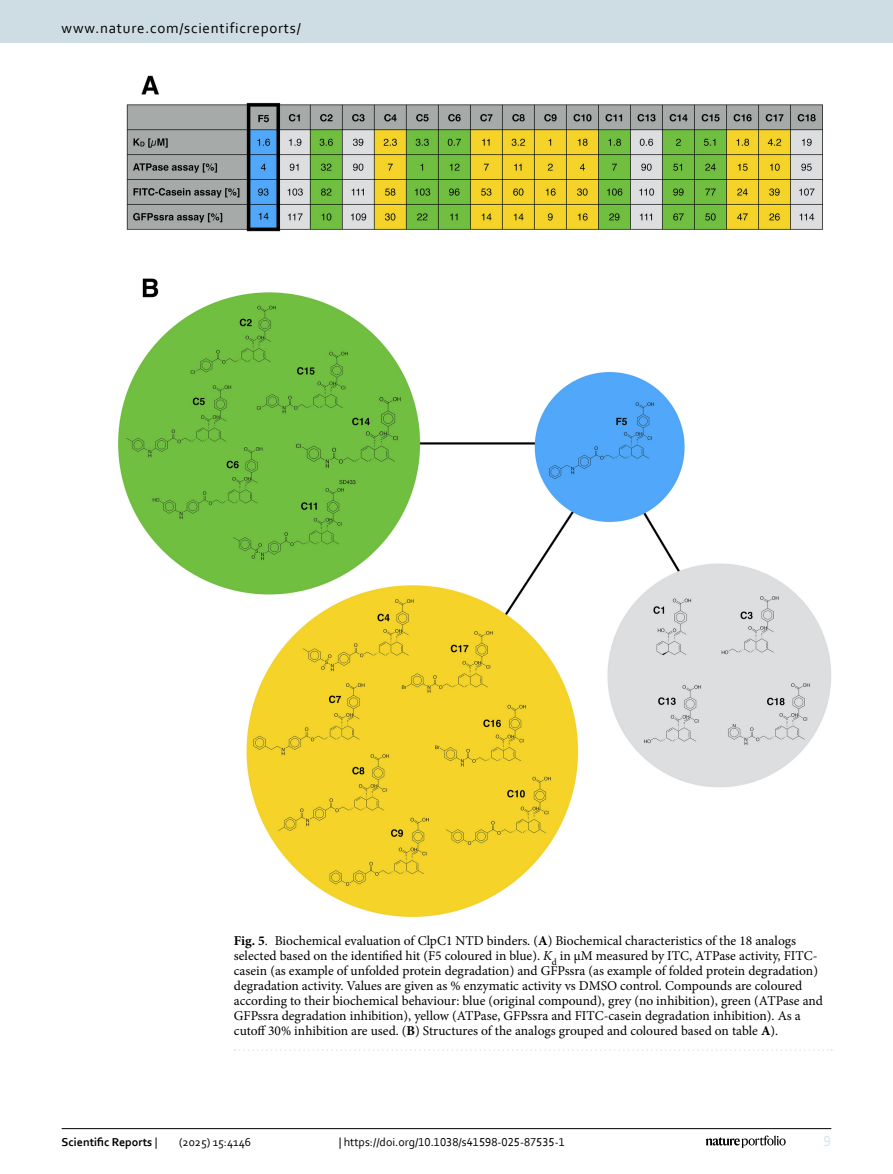
<style>
.page{position:relative;width:893px;height:1174px;background:#fff}
.page>*{position:absolute;margin:0;border:0;box-sizing:border-box;transform-origin:0 0}
.t1{font:15px "Corbel";letter-spacing:.05em;color:#000}
.t2{font:15px "Corbel";color:#d9e4eb}
.Figure_Caption{font:13.5px/15px "Minion Pro";color:#000}
.t3{font:12px "Corbel";color:#000}
.t4{font:700 12px "Corbel";color:#000}
.s1{font-weight:700}
.s2{font-style:italic}
.s3{font-weight:400}
</style>
<div class="page">
<img style="left:118px;top:76px;width:713px;height:841px">
<svg style="left:235px;top:1049px;width:597px;height:1px"></svg>
<hr style="left:62px;top:1128px;width:769px;height:1px;background:#000">
<svg style="left:706px;top:1135px;width:80px;height:12px"></svg>
<div style="left:0;top:0;width:893px;height:43px;background:#cedde4"></div>
<p class="t1" style="left:62px;top:18px;width:241px">www.nature.com/scientificreports/</p>
<p class="Figure_Caption" style="left:234px;top:933px;width:591px"><span class="s1">Fig. 5</span>. Biochemical evaluation of ClpC1 NTD binders. (<span class="s1">A</span>) Biochemical characteristics of the 18 analogs selected based on the identified hit (F5 coloured in blue). <span class="s2">K</span><sub>d</sub> in μM measured by ITC, ATPase activity, FITC&shy;casein (as example of unfolded protein degradation) and GFPssra (as example of folded protein degradation) degradation activity. Values are given as % enzymatic activity vs DMSO control. Compounds are coloured according to their biochemical behaviour: blue (original compound), grey (no inhibition), green (ATPase and GFPssra degradation inhibition), yellow (ATPase, GFPssra and FITC-casein degradation inhibition). As a cutoff 30% inhibition are used. (<span class="s1">B</span>) Structures of the analogs grouped and coloured based on table <span class="s1">A</span>).</p>
<p class="t4" style="left:62px;top:1134px;width:97px">Scientific Reports <span class="s3">|</span></p>
<p class="t3" style="left:179px;top:1134px;width:74px">(2025) 15:4146</p>
<p class="t3" style="left:339px;top:1134px;width:228px">| https://doi.org/10.1038/s41598-025-87535-1</p>
<p class="t2" style="left:824px;top:1132px;width:9px">9</p>
</div>
